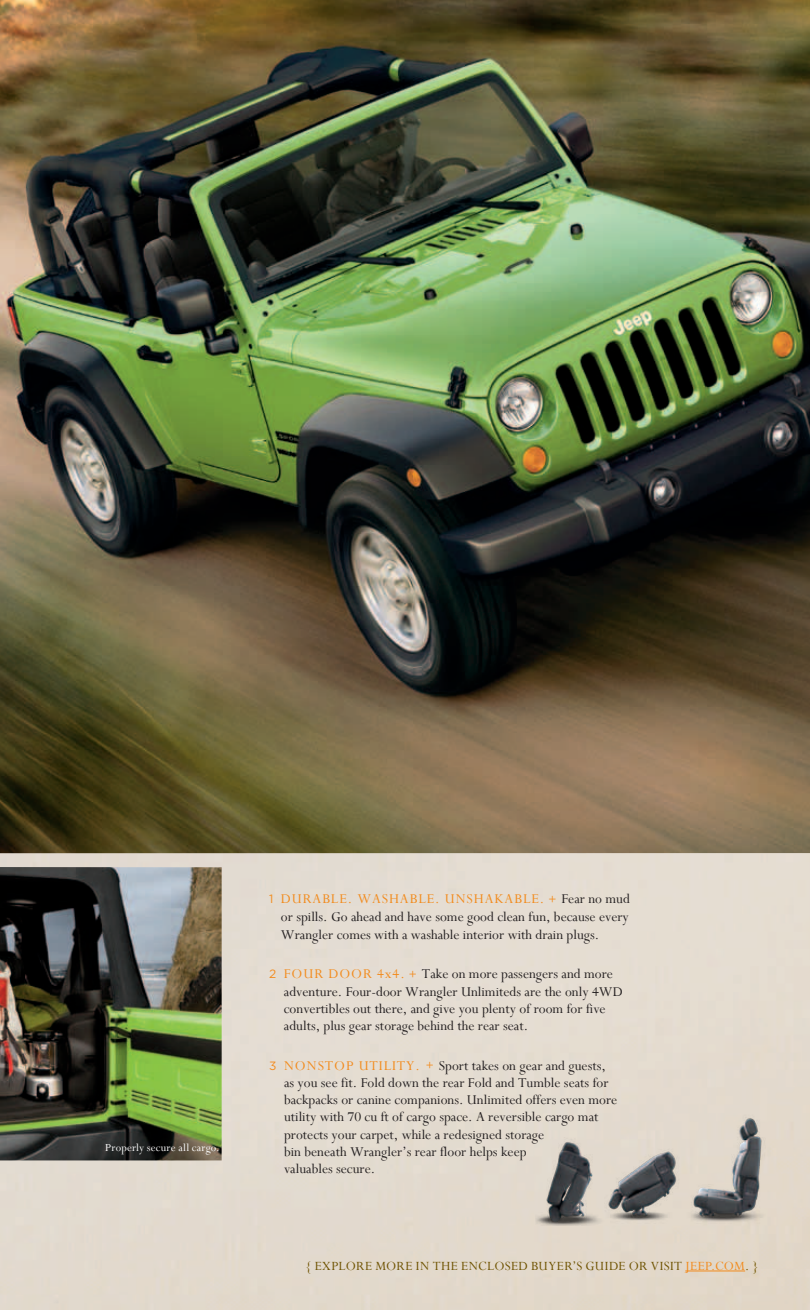
<style>
.page{position:relative;width:810px;height:1310px;background:#fff}
.page>*{position:absolute;margin:0;border:0;box-sizing:border-box;transform-origin:0 0}
.t1{font:15px/17.2px "Perpetua";color:#231f20}
.t2{font:15px "Perpetua";color:#f28b1d}
.t3{font:14.1px "Perpetua";letter-spacing:.035em;color:#6e5200}
.t4{font:12px "Perpetua";letter-spacing:.01em;color:#fff}
.s1{font-family:"Gotham";font-size:12px;color:#f28b1d}
.s2{color:#f28b1d}
.s3{font-weight:700;font-size:12px;color:#f28b1d}
.s4{font-family:"Gotham";font-size:12px}
</style>
<div class="page">
<img style="left:0;top:0;width:810px;height:853px">
<img style="left:535px;top:1114px;width:238px;height:111px">
<img style="left:693px;top:1119px;width:54px;height:96px">
<img style="left:0;top:867px;width:222px;height:293px">
<hr style="left:685px;top:1270px;width:60px;height:1px;background:#f28b1d">
<p class="t4" style="left:105px;top:1140px;width:116px">Properly secure all cargo.</p>
<p class="t1" style="left:281px;top:890px;width:351px;line-height:17.7px;text-align:justify;text-indent:-12px"><span class="s1">1</span> <span class="s2">DURABLE. WASHABLE. UNSHAKABLE.</span> <span class="s3">+</span> Fear no mud or spills. Go ahead and have some good clean fun, because every Wrangler comes with a washable interior with drain plugs.</p>
<p class="t1" style="left:284px;top:965px;width:339px;text-indent:-15px"><span class="s1">2</span> <span class="s2">four door 4x4.</span> <span class="s3">+</span> Take on more passengers and more adventure. Four-door Wrangler Unlimiteds are the only 4WD convertibles out there, and give you plenty of room for five adults, plus gear storage behind the rear seat.</p>
<p class="t2" style="left:269px;top:1055px;width:59px"><span class="s4">3</span> NONSTOP</p>
<p class="t1" style="left:284px;top:1056px;width:335px;text-indent:75px"><span class="s2">UTI LITY .</span> <span class="s3">+</span> Sport takes on gear and guests, as you see fit. Fold down the rear Fold and Tumble seats for backpacks or canine companions. Unlimited offers even more utility with 70 cu ft of cargo space. A reversible cargo mat protects your carpet, while a redesigned storage<br>bin beneath Wrangler’s rear floor helps keep<br>valuables secure.</p>
<p class="t3" style="left:305px;top:1257px;width:166px">{ explore more in the encl</p>
<p class="t3" style="left:494px;top:1257px;width:266px">osed buyer’s guide or visit <span class="s2">jeep.com</span>. }</p>
</div>
